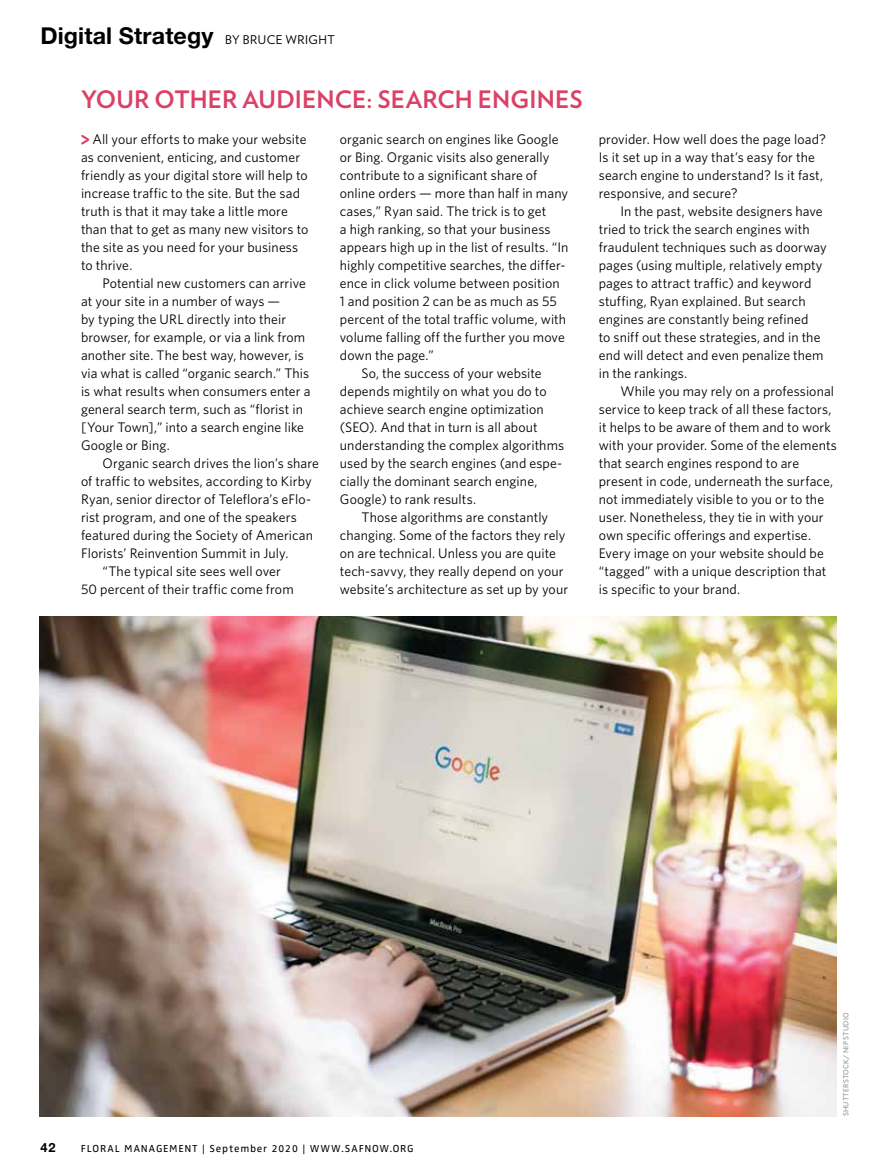
<style>
.page{position:relative;width:891px;height:1175px;background:#fff}
.page>*{position:absolute;margin:0;border:0;box-sizing:border-box;transform-origin:0 0}
.t1{font:700 24px "Verlag";letter-spacing:.005em;color:#db4067}
.t2{font:700 23.25px "Helvetica Neue LT Std";letter-spacing:.005em;color:#000}
.t3{font:13.8px/18px "Whitney";letter-spacing:.005em;color:#000}
.t4{font:700 12.75px "Helvetica Neue LT Std";color:#000}
.t5{font:10.5px "Zwo Corr Pro";letter-spacing:.06em;color:#000}
.t6{font:500 7.5px "Whitney";letter-spacing:.03em;color:#939598}
.s1{font-family:"Verlag";font-weight:400;font-size:12px}
.s2{font-family:"Helvetica Rounded LT Std";font-weight:700;font-size:18.75px;color:#db4067}
</style>
<div class="page">
<img style="left:40px;top:616px;width:796px;height:500px">
<h2 class="t2" style="left:40px;top:21px;width:296px">Digital Strategy <span class="s1">BY BRUCE WRIGHT</span></h2>
<h1 class="t1" style="left:81px;top:80px;width:503px">YOUR OTHER AUDIENCE: SEARCH ENGINES</h1>
<p class="t3" style="left:81px;top:130px;width:229px"><span class="s2">&gt;</span> All your efforts to make your website as convenient, enticing, and customer friendly as your digital store will help to increase traffic to the site. But the sad truth is that it may take a little more than that to get as many new visitors to the site as you need for your business to thrive.</p>
<p class="t3" style="left:81px;top:274px;width:231px;text-indent:22px">Potential new customers can arrive at your site in a number of ways —<br>by typing the URL directly into their browser, for example, or via a link from another site. The best way, however, is via what is called “organic search.” This is what results when consumers enter a general search term, such as “florist in [Your Town],” into a search engine like Google or Bing.</p>
<p class="t3" style="left:103px;top:454px;width:218px">Organic search drives the lion’s share</p>
<p class="t3" style="left:81px;top:472px;width:232px">of traffic to websites, according to Kirby</p>
<p class="t3" style="left:81px;top:490px;width:232px">Ryan, senior director of Teleflora’s eFlo-</p>
<p class="t3" style="left:81px;top:508px;width:217px">rist program, and one of the speakers</p>
<p class="t3" style="left:81px;top:526px;width:234px">featured during the Society of American</p>
<p class="t3" style="left:81px;top:544px;width:209px">Florists’ Reinvention Summit in July.</p>
<p class="t3" style="left:103px;top:562px;width:180px">“The typical site sees well over</p>
<p class="t3" style="left:81px;top:580px;width:214px">50 percent of their traffic come from</p>
<p class="t3" style="left:340px;top:130px;width:220px">organic search on engines like Google</p>
<p class="t3" style="left:340px;top:148px;width:211px">or Bing. Organic visits also generally</p>
<p class="t3" style="left:340px;top:166px;width:199px">contribute to a significant share of</p>
<p class="t3" style="left:340px;top:184px;width:230px">online orders — more than half in many</p>
<p class="t3" style="left:340px;top:202px;width:208px">cases,” Ryan said. The trick is to get</p>
<p class="t3" style="left:340px;top:220px;width:212px">a high ranking, so that your business</p>
<p class="t3" style="left:340px;top:238px;width:230px">appears high up in the list of results. “In</p>
<p class="t3" style="left:340px;top:256px;width:227px">highly competitive searches, the differ-</p>
<p class="t3" style="left:340px;top:274px;width:221px">ence in click volume between position</p>
<p class="t3" style="left:340px;top:292px;width:219px">1 and position 2 can be as much as 55</p>
<p class="t3" style="left:340px;top:310px;width:228px">percent of the total traffic volume, with</p>
<p class="t3" style="left:340px;top:328px;width:226px">volume falling off the further you move</p>
<p class="t3" style="left:340px;top:346px;width:95px">down the page.”</p>
<p class="t3" style="left:362px;top:364px;width:182px">So, the success of your website</p>
<p class="t3" style="left:340px;top:382px;width:208px">depends mightily on what you do to</p>
<p class="t3" style="left:340px;top:400px;width:205px">achieve search engine optimization</p>
<p class="t3" style="left:340px;top:418px;width:199px">(SEO). And that in turn is all about</p>
<p class="t3" style="left:340px;top:436px;width:226px">understanding the complex algorithms</p>
<p class="t3" style="left:340px;top:454px;width:224px">used by the search engines (and espe-</p>
<p class="t3" style="left:340px;top:472px;width:199px">cially the dominant search engine,</p>
<p class="t3" style="left:340px;top:490px;width:138px">Google) to rank results.</p>
<p class="t3" style="left:362px;top:508px;width:188px">Those algorithms are constantly</p>
<p class="t3" style="left:340px;top:526px;width:227px">changing. Some of the factors they rely</p>
<p class="t3" style="left:340px;top:544px;width:218px">on are technical. Unless you are quite</p>
<p class="t3" style="left:340px;top:562px;width:225px">tech-savvy, they really depend on your</p>
<p class="t3" style="left:340px;top:580px;width:230px">website’s architecture as set up by your</p>
<p class="t3" style="left:599px;top:130px;width:229px">provider. How well does the page load?<br>Is it set up in a way that’s easy for the search engine to understand? Is it fast, responsive, and secure?</p>
<p class="t3" style="left:599px;top:202px;width:230px;text-indent:22px">In the past, website designers have tried to trick the search engines with fraudulent techniques such as doorway pages (using multiple, relatively empty pages to attract traffic) and keyword stuffing, Ryan explained. But search engines are constantly being refined<br>to sniff out these strategies, and in the end will detect and even penalize them in the rankings.</p>
<p class="t3" style="left:599px;top:382px;width:240px;text-indent:22px">While you may rely on a professional service to keep track of all these factors, it helps to be aware of them and to work with your provider. Some of the elements that search engines respond to are present in code, underneath the surface, not immediately visible to you or to the user. Nonetheless, they tie in with your own specific offerings and expertise.<br>Every image on your website should be “tagged” with a unique description that is specific to your brand.</p>
<p class="t4" style="left:40px;top:1140px;width:16px">42</p>
<p class="t5" style="left:81px;top:1141px;width:90px">FLORAL MANAGEME</p>
<p class="t5" style="left:184px;top:1141px;width:231px">NT | September 2020 | WWW.SAFNOW.ORG</p>
<p class="t6" style="left:841px;top:1116px;width:106px;rotate:-90deg">SHUTTERSTOCK/ NIP STUDIO</p>
</div>
